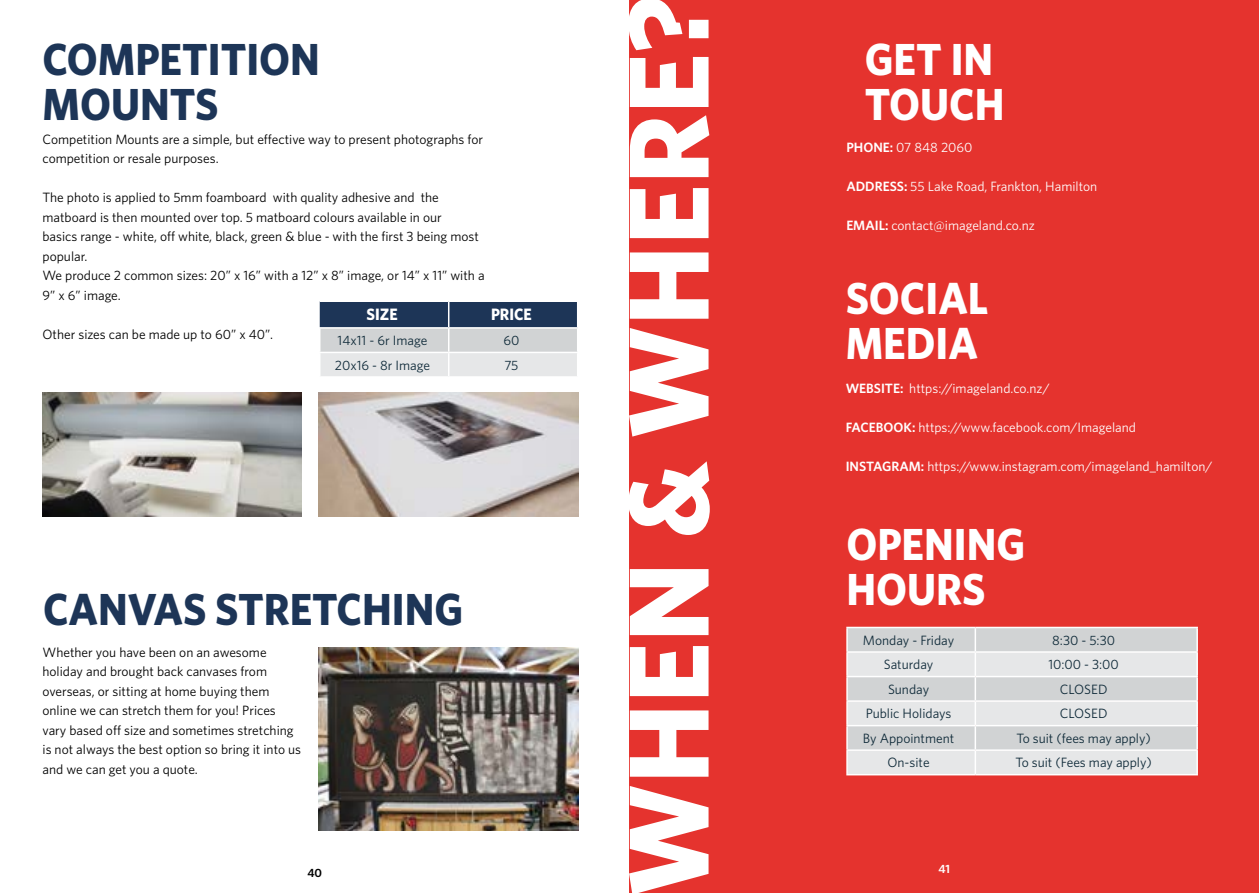
<style>
.page{position:relative;width:1259px;height:893px;background:#fff}
.page>*{position:absolute;margin:0;border:0;box-sizing:border-box;transform-origin:0 0}
.t1{font:700 114px "Whitney K";color:#fff}
.t2{font:700 45px/45px "Whitney K";color:#1d3557;scale:.94 1}
.t3{font:700 45px/45px "Whitney K";color:#fff;scale:.94 1}
.t4{font:700 16.5px "Whitney K";color:#fff;scale:.94 1}
.t5{font:13.5px/19.5px "Whitney K";color:#000}
.t6{font:13.5px "Whitney K";color:#fff}
.t7{font:13.5px "Whitney K";color:#0e2938}
.t8{font:600 12px "Whitney K";color:#000}
.t9{font:600 12px "Whitney K";color:#fff}
.s1{font-weight:600}
</style>
<div class="page">
<div style="left:629px;top:0;width:630px;height:893px;background:#e5332e"></div>
<img style="left:319px;top:392px;width:259px;height:125px">
<img style="left:43px;top:392px;width:259px;height:125px">
<svg style="left:319px;top:301px;width:258px;height:75px;background:#9ca5b1"></svg>
<hr style="left:319px;top:327px;width:130px;height:2px;background:#fff">
<hr style="left:449px;top:327px;width:129px;height:2px;background:#fff">
<img style="left:319px;top:647px;width:259px;height:183px">
<svg style="left:848px;top:628px;width:348px;height:146px;background:#dbddde"></svg>
<hr style="left:974px;top:628px;width:2px;height:23px;background:#fff">
<hr style="left:846px;top:651px;width:129px;height:2px;background:#fff">
<hr style="left:975px;top:651px;width:223px;height:2px;background:#fff">
<hr style="left:974px;top:653px;width:2px;height:23px;background:#fff">
<hr style="left:846px;top:676px;width:129px;height:1px;background:#fff">
<hr style="left:975px;top:676px;width:223px;height:1px;background:#fff">
<hr style="left:974px;top:677px;width:2px;height:23px;background:#fff">
<hr style="left:846px;top:700px;width:129px;height:2px;background:#fff">
<hr style="left:975px;top:700px;width:223px;height:2px;background:#fff">
<hr style="left:974px;top:702px;width:2px;height:23px;background:#fff">
<hr style="left:974px;top:726px;width:2px;height:23px;background:#fff">
<hr style="left:974px;top:751px;width:2px;height:23px;background:#fff">
<hr style="left:846px;top:627px;width:129px;height:1px;background:#fff">
<hr style="left:846px;top:628px;width:2px;height:23px;background:#fff">
<hr style="left:975px;top:627px;width:223px;height:1px;background:#fff">
<hr style="left:1196px;top:628px;width:2px;height:23px;background:#fff">
<hr style="left:846px;top:653px;width:2px;height:23px;background:#fff">
<hr style="left:1196px;top:653px;width:2px;height:23px;background:#fff">
<hr style="left:846px;top:677px;width:2px;height:23px;background:#fff">
<hr style="left:1196px;top:677px;width:2px;height:23px;background:#fff">
<hr style="left:846px;top:702px;width:2px;height:23px;background:#fff">
<hr style="left:1196px;top:702px;width:2px;height:23px;background:#fff">
<hr style="left:846px;top:725px;width:129px;height:1px;background:#fff">
<hr style="left:846px;top:726px;width:2px;height:23px;background:#fff">
<hr style="left:975px;top:725px;width:223px;height:1px;background:#fff">
<hr style="left:1196px;top:726px;width:2px;height:23px;background:#fff">
<hr style="left:846px;top:749px;width:129px;height:2px;background:#fff">
<hr style="left:846px;top:751px;width:2px;height:23px;background:#fff">
<hr style="left:975px;top:749px;width:223px;height:2px;background:#fff">
<hr style="left:1196px;top:751px;width:2px;height:23px;background:#fff">
<hr style="left:846px;top:774px;width:129px;height:1px;background:#fff">
<hr style="left:975px;top:774px;width:223px;height:1px;background:#fff">
<h2 class="t2" style="left:43px;top:35px;width:297px">COMPETITION<br>MOUNTS</h2>
<p class="t5" style="left:43px;top:129px;width:442px">Competition Mounts are a simple, but effective way to present photographs for competition or resale purposes.</p>
<p class="t5" style="left:43px;top:188px;width:443px">The photo is applied to 5mm foamboard with quality adhesive and the matboard is then mounted over top. 5 matboard colours available in our<br>basics range - white, off white, black, green &amp; blue - with the first 3 being most popular.<br>We produce 2 common sizes: 20” x 16” with a 12” x 8” image, or 14” x 11” with a 9” x 6” image.</p>
<p class="t5" style="left:43px;top:324px;width:232px">Other sizes can be made up to 60” x 40”.</p>
<p class="t4" style="left:366px;top:305px;width:34px">SIZE</p>
<p class="t4" style="left:491px;top:305px;width:45px">PRICE</p>
<p class="t7" style="left:338px;top:332px;width:91px">14x11 - 6r Image</p>
<p class="t7" style="left:503px;top:332px;width:17px">60</p>
<p class="t7" style="left:335px;top:357px;width:97px">20x16 - 8r Image</p>
<p class="t7" style="left:504px;top:357px;width:16px">75</p>
<h2 class="t2" style="left:43px;top:585px;width:448px">CANVAS STRETCHING</h2>
<p class="t5" style="left:43px;top:642px;width:260px">Whether you have been on an awesome holiday and brought back canvases from overseas, or sitting at home buying them online we can stretch them for you! Prices vary based off size and sometimes stretching is not always the best option so bring it into us and we can get you a quote.</p>
<p class="t8" style="left:307px;top:866px;width:16px">40</p>
<h1 class="t1" style="left:600px;top:897px;width:903px;rotate:-90deg">WHEN &amp; WHERE?</h1>
<h2 class="t3" style="left:865px;top:35px;width:150px">GET IN<br>TOUCH</h2>
<p class="t6" style="left:846px;top:140px;width:128px"><span class="s1">PHONE:</span> 07 848 2060</p>
<p class="t6" style="left:846px;top:179px;width:252px"><span class="s1">ADDRESS:</span> 55 Lake Road, Frankton, Hamilton</p>
<p class="t6" style="left:846px;top:218px;width:190px"><span class="s1">EMAIL:</span> contact@imageland.co.nz</p>
<h2 class="t3" style="left:845px;top:274px;width:153px">SOCIAL<br>MEDIA</h2>
<p class="t6" style="left:845px;top:380px;width:206px"><span class="s1">WEBSITE:</span> https://imageland.co.nz/</p>
<p class="t6" style="left:845px;top:419px;width:292px"><span class="s1">FACEBOOK:</span> https://www.facebook.com/Imageland</p>
<p class="t6" style="left:845px;top:458px;width:368px"><span class="s1">INSTAGRAM:</span> https://www.instagram.com/imageland_hamilton/</p>
<h2 class="t3" style="left:846px;top:521px;width:192px">OPENING<br>HOURS</h2>
<p class="t7" style="left:863px;top:632px;width:93px">Monday - Friday</p>
<p class="t7" style="left:1052px;top:632px;width:64px">8:30 - 5:30</p>
<p class="t7" style="left:884px;top:656px;width:51px">Saturday</p>
<p class="t7" style="left:1048px;top:656px;width:72px">10:00 - 3:00</p>
<p class="t7" style="left:888px;top:681px;width:43px">Sunday</p>
<p class="t7" style="left:1059px;top:681px;width:49px">CLOSED</p>
<p class="t7" style="left:865px;top:705px;width:87px">Public Holidays</p>
<p class="t7" style="left:1059px;top:705px;width:49px">CLOSED</p>
<p class="t7" style="left:863px;top:730px;width:93px">By Appointment</p>
<p class="t7" style="left:1016px;top:730px;width:136px">To suit (fees may apply)</p>
<p class="t7" style="left:887px;top:754px;width:44px">On-site</p>
<p class="t7" style="left:1015px;top:754px;width:138px">To suit (Fees may apply)</p>
<p class="t9" style="left:938px;top:861px;width:13px">41</p>
</div>
